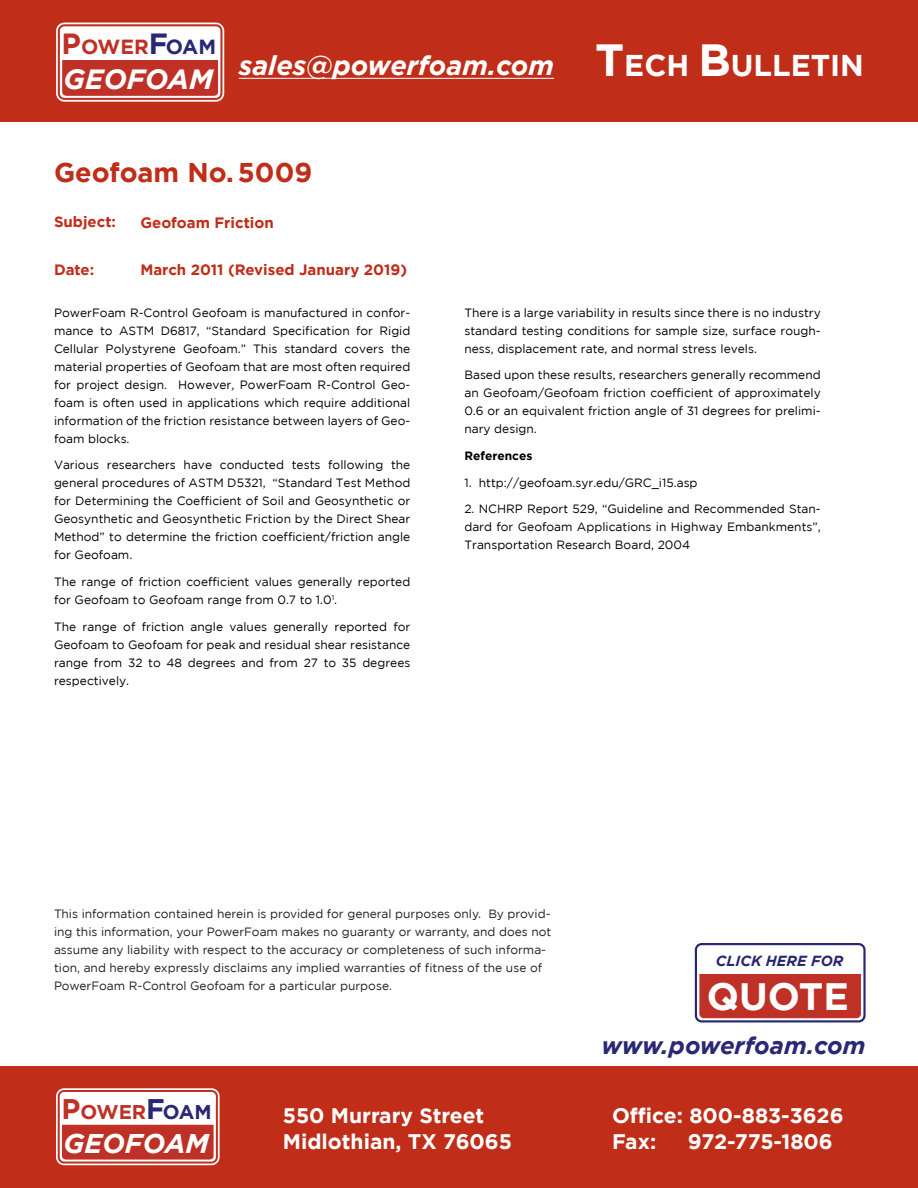
<style>
.page{position:relative;width:918px;height:1188px;background:#fff}
.page>*{position:absolute;margin:0;border:0;box-sizing:border-box;transform-origin:0 0}
.t1{font:700 38.1px "Gotham";color:#fff}
.t2{font:700 30px "Gotham";color:#fff}
.t3{font:italic 700 27.75px "Gotham";color:#fff}
.t4{font:italic 700 27px "Gotham";color:#fff}
.Body_Copy{font:700 27px "Gotham";color:#c02d19}
.Body_Subhead{font:italic 700 24px "Gotham";letter-spacing:-.005em;color:#292875}
.t5{font:700 21px/25.2px "Gotham";color:#fff}
.t6{font:700 20.4px "Gotham";color:#bf3126}
.t7{font:700 19.8px "Gotham";color:#bf3126}
.Technical_Bulletin_H{font:700 15px "Gotham";color:#c02d19}
.Body_Copy_Justified{font:700 15px "Gotham";color:#c02d19}
.t8{font:italic 700 14.55px "Gotham";color:#262770}
.Technical_Bulletin_B{font:12px/18px "Gotham";color:#000;text-align:justify}
.Body_Copy_left{font:12px/18px "Gotham";color:#231f20}
.Technical_Bulletin_B-2{font:700 12px "Gotham";color:#000}
.s1{font-size:29.1px}
.s2{font-size:29.1px;color:#292875}
.s3{color:#292875}
.s4{font-size:45px}
.s5{font-size:28.35px}
.s6{font-size:28.35px;color:#292875}
</style>
<div class="page">
<div style="left:0;top:0;width:918px;height:122px;background:#c02d19"></div>
<div style="left:56px;top:23px;width:168px;height:78px;border:6px solid #fff;border-radius:6px"></div>
<div style="left:59px;top:25px;width:162px;height:74px;background:#fff;border-radius:6px"></div>
<div style="left:58px;top:24px;width:165px;height:76px;border:2px solid #bf3126;border-radius:6px"></div>
<div style="left:62px;top:60px;width:156px;height:36px;background:#bf3126"></div>
<hr style="left:239px;top:78px;width:315px;height:1px;background:#fff">
<div style="left:0;top:1066px;width:918px;height:122px;background:#c02d19"></div>
<div style="left:56px;top:1088px;width:164px;height:77px;border:5px solid #fff;border-radius:5px"></div>
<div style="left:59px;top:1091px;width:158px;height:72px;background:#fff;border-radius:5px"></div>
<div style="left:58px;top:1090px;width:160px;height:74px;border:2px solid #bf3126;border-radius:5px"></div>
<div style="left:62px;top:1125px;width:152px;height:35px;background:#bf3126"></div>
<svg style="left:694px;top:943px;width:172px;height:80px"></svg>
<p class="t6" style="left:62px;top:35px;width:156px"><span class="s1">P</span>OWER<span class="s2">F</span><span class="s3">OAM</span></p>
<p class="t3" style="left:64px;top:63px;width:151px">GEOFOAM</p>
<p class="t4" style="left:239px;top:50px;width:317px">sales@powerfoam.com</p>
<p class="t2" style="left:595px;top:48px;width:270px"><span class="s4">T</span>ECH <span class="s4">B</span>ULLETIN</p>
<p class="Body_Copy" style="left:54px;top:157px;width:260px">Geofoam No.5009</p>
<p class="Body_Copy_Justified" style="left:54px;top:213px;width:64px">Subject:</p>
<p class="Body_Copy_Justified" style="left:54px;top:261px;width:42px">Date:</p>
<p class="Technical_Bulletin_H" style="left:140px;top:214px;width:135px">Geofoam Friction</p>
<p class="Technical_Bulletin_H" style="left:140px;top:261px;width:268px">March 2011 (Revised January 2019)</p>
<p class="Technical_Bulletin_B" style="left:54px;top:303px;width:358px">PowerFoam R-Control Geofoam is manufactured in confor&shy;mance to ASTM D6817, “Standard Specification for Rigid Cellular Polystyrene Geofoam.” This standard covers the material properties of Geofoam that are most often required for project design. However, PowerFoam R-Control Geo&shy;foam is often used in applications which require additional information of the friction resistance between layers of Geo&shy;foam blocks.</p>
<p class="Technical_Bulletin_B" style="left:54px;top:456px;width:358px">Various researchers have conducted tests following the general procedures of ASTM D5321, “Standard Test Method for Determining the Coefficient of Soil and Geosynthetic or Geosynthetic and Geosynthetic Friction by the Direct Shear Method” to determine the friction coefficient/friction angle for Geofoam.</p>
<p class="Technical_Bulletin_B" style="left:54px;top:572px;width:358px">The range of friction coefficient values generally reported for Geofoam to Geofoam range from 0.7 to 1.0<sup>1</sup>.</p>
<p class="Technical_Bulletin_B" style="left:54px;top:617px;width:358px">The range of friction angle values generally reported for Geofoam to Geofoam for peak and residual shear resistance range from 32 to 48 degrees and from 27 to 35 degrees respectively.</p>
<p class="Technical_Bulletin_B" style="left:464px;top:303px;width:358px">There is a large variability in results since there is no industry standard testing conditions for sample size, surface rough&shy;ness, displacement rate, and normal stress levels.</p>
<p class="Technical_Bulletin_B" style="left:464px;top:366px;width:358px">Based upon these results, researchers generally recommend an Geofoam/Geofoam friction coefficient of approximately 0.6 or an equivalent friction angle of 31 degrees for prelimi&shy;nary design.</p>
<p class="Technical_Bulletin_B-2" style="left:464px;top:449px;width:70px">References</p>
<p class="Technical_Bulletin_B" style="left:464px;top:473px;width:235px">1. http://geofoam.syr.edu/GRC_i15.asp</p>
<p class="Technical_Bulletin_B" style="left:464px;top:500px;width:358px">2. NCHRP Report 529, “Guideline and Recommended Stan&shy;dard for Geofoam Applications in Highway Embankments”, Transportation Research Board, 2004</p>
<p class="Body_Copy_left" style="left:54px;top:904px;width:499px">This information contained herein is provided for general purposes only. By provid&shy;ing this information, your PowerFoam makes no guaranty or warranty, and does not assume any liability with respect to the accuracy or completeness of such informa&shy;tion, and hereby expressly disclaims any implied warranties of fitness of the use of PowerFoam R-Control Geofoam for a particular purpose.</p>
<p class="t8" style="left:716px;top:953px;width:129px">CLICK HERE FOR</p>
<p class="t1" style="left:707px;top:974px;width:144px">QUOTE</p>
<p class="Body_Subhead" style="left:602px;top:1031px;width:265px">www.powerfoam.com</p>
<p class="t7" style="left:61px;top:1100px;width:152px"><span class="s5">P</span>OWER<span class="s6">F</span><span class="s3">OAM</span></p>
<p class="t4" style="left:63px;top:1128px;width:147px">GEOFOAM</p>
<p class="t5" style="left:283px;top:1103px;width:231px">550 Murrary Street<br>Midlothian, TX 76065</p>
<p class="t5" style="left:612px;top:1103px;width:233px">Office: 800-883-3626<br>Fax:</p>
<p class="t5" style="left:688px;top:1128px;width:147px">972-775-1806</p>
</div>
